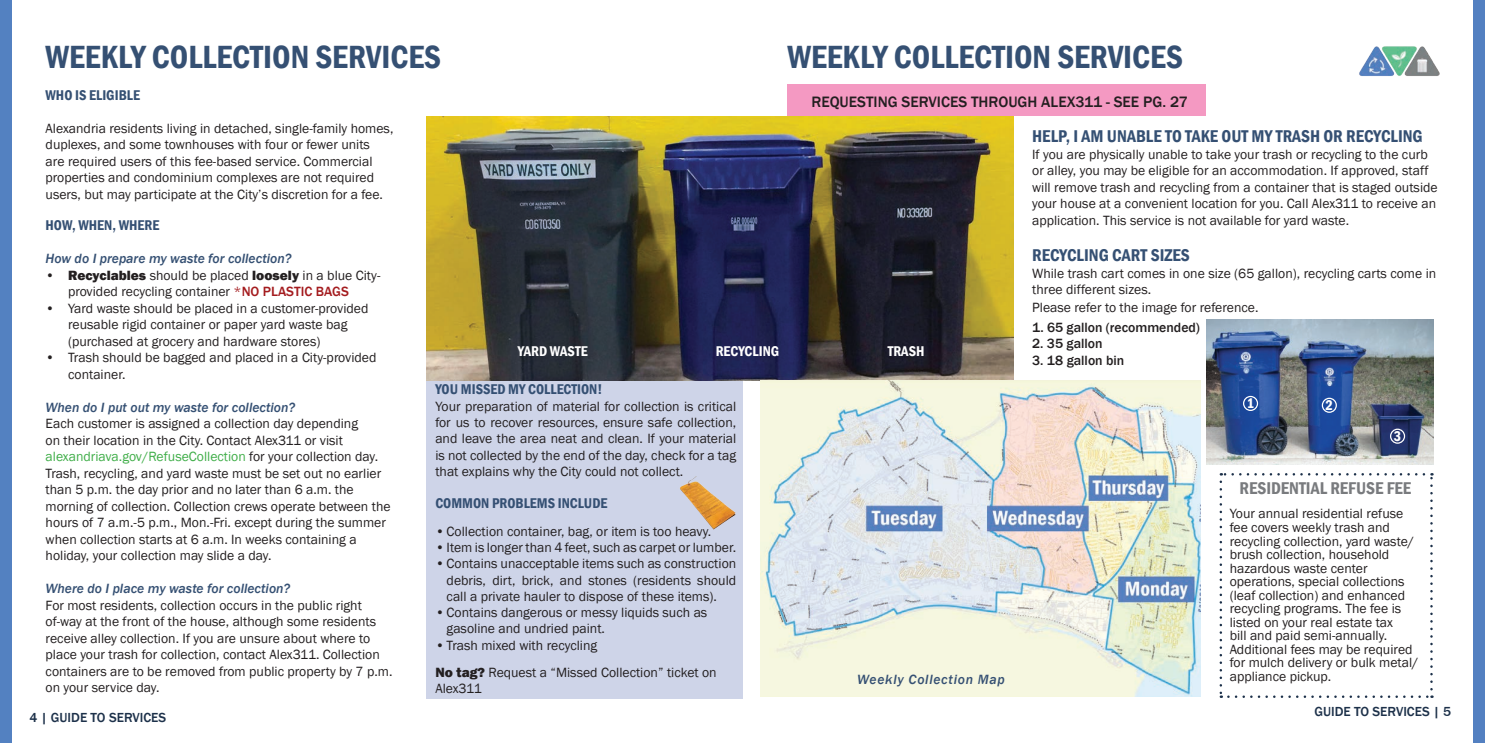
<style>
.page{position:relative;width:1485px;height:743px;background:#fff}
.page>*{position:absolute;margin:0;border:0;box-sizing:border-box;transform-origin:0 0}
.t1{font:600 condensed 33px "Franklin Gothic";color:#355073}
.t2{font:600 condensed 17.5px "Franklin Gothic";color:#355073}
.t3{font:600 condensed 17.5px "Franklin Gothic";color:#797b7e}
.t4{font:500 15.5px "Franklin Gothic";color:#231f20}
.t5{font:600 condensed 14.5px "Franklin Gothic";color:#355073}
.t6{font:600 condensed 14.5px "Franklin Gothic";color:#fff}
.t7{font:13.75px/16.5px "Franklin Gothic";color:#231f20}
.t8{font:italic 500 13.75px "Franklin Gothic";color:#355073}
.t9{font:500 13.75px "Franklin Gothic";color:#231f20}
.t10{font:italic 500 13.75px "Franklin Gothic";letter-spacing:.05em;color:#355073}
.t11{font:500 13.5px "Franklin Gothic";color:#1d314a}
.s1{font-weight:800}
.s2{color:#a41c1f}
.s3{font-weight:500;color:#a41c1f}
.s4{color:#40ae49}
</style>
<div class="page">
<div style="left:426px;top:380px;width:317px;height:318px;background:#ced4e8"></div>
<img style="left:680px;top:476px;width:56px;height:53px">
<img style="left:1359px;top:46px;width:81px;height:30px">
<img style="left:426px;top:116px;width:588px;height:264px">
<div style="left:787px;top:85px;width:418px;height:31px;background:#f499c2"></div>
<img style="left:761px;top:380px;width:439px;height:316px">
<svg style="left:1220px;top:481px;width:2px;height:217px"></svg>
<svg style="left:1228px;top:695px;width:205px;height:3px"></svg>
<svg style="left:1430px;top:473px;width:3px;height:216px"></svg>
<svg style="left:1221px;top:473px;width:203px;height:2px"></svg>
<img style="left:1206px;top:319px;width:227px;height:145px">
<div style="left:1243px;top:396px;width:15px;height:15px;border:1px solid #fff;border-radius:50%"></div>
<div style="left:1322px;top:397px;width:15px;height:16px;border:1px solid #fff;border-radius:50%"></div>
<div style="left:1390px;top:428px;width:15px;height:15px;border:1px solid #fff;border-radius:50%"></div>
<div style="left:0;top:0;width:12px;height:742px;background:#5381c1"></div>
<div style="left:1473px;top:0;width:12px;height:742px;background:#5380c1"></div>
<h1 class="t1" style="left:46px;top:35px;width:397px">WEEKLY COLLECTION SERVICES</h1>
<p class="t5" style="left:46px;top:85px;width:96px">WHO IS ELIGIBLE</p>
<p class="t7" style="left:46px;top:120px;width:349px">Alexandria residents living in detached, single-family homes, duplexes, and some townhouses with four or fewer units<br>are required users of this fee-based service. Commercial properties and condominium complexes are not required users, but may participate at the City’s discretion for a fee.</p>
<p class="t5" style="left:46px;top:215px;width:115px">HOW, WHEN, WHERE</p>
<p class="t8" style="left:46px;top:250px;width:247px">How do I prepare my waste for collection?</p>
<p class="t7" style="left:68px;top:267px;width:314px;text-indent:-22px"><span class="s1">• Recyclables</span> should be placed <span class="s1">loosely</span> in a blue City&shy;provided recycling container <span class="s2">*</span><span class="s3">NO PLASTIC BAGS</span></p>
<p class="t7" style="left:68px;top:300px;width:302px;text-indent:-22px">• Yard waste should be placed in a customer-provided reusable rigid container or paper yard waste bag (purchased at grocery and hardware stores)</p>
<p class="t7" style="left:68px;top:349px;width:310px;text-indent:-23px">• Trash should be bagged and placed in a City-provided container.</p>
<p class="t8" style="left:46px;top:398px;width:251px">When do I put out my waste for collection?</p>
<p class="t7" style="left:46px;top:415px;width:347px">Each customer is assigned a collection day depending<br>on their location in the City. Contact Alex311 or visit <span class="s4">alexandriava.gov/RefuseCollection</span> for your collection day.<br>Trash, recycling, and yard waste must be set out no earlier than 5 p.m. the day prior and no later than 6 a.m. the morning of collection. Collection crews operate between the hours of 7 a.m.-5 p.m., Mon.-Fri. except during the summer when collection starts at 6 a.m. In weeks containing a holiday, your collection may slide a day.</p>
<p class="t8" style="left:46px;top:580px;width:246px">Where do I place my waste for collection?</p>
<p class="t7" style="left:46px;top:597px;width:348px">For most residents, collection occurs in the public right of-way at the front of the house, although some residents receive alley collection. If you are unsure about where to place your trash for collection, contact Alex311. Collection containers are to be removed from public property by 7 p.m. on your service day.</p>
<h1 class="t1" style="left:788px;top:35px;width:397px">WEEKLY COLLECTION SERVICES</h1>
<p class="t4" style="left:811px;top:92px;width:378px">REQUESTING SERVICES THROUGH ALEX311 - SEE PG. 27</p>
<p class="t2" style="left:1032px;top:125px;width:392px">HELP, I AM UNABLE TO TAKE OUT MY TRASH OR RECYCLING</p>
<p class="t7" style="left:1032px;top:146px;width:407px">If you are physically unable to take your trash or recycling to the curb or alley, you may be eligible for an accommodation. If approved, staff will remove trash and recycling from a container that is staged outside your house at a convenient location for you. Call Alex311 to receive an application. This service is not available for yard waste.</p>
<p class="t2" style="left:1032px;top:244px;width:159px">RECYCLING CART SIZES</p>
<p class="t7" style="left:1032px;top:265px;width:406px;line-height:17px">While trash cart comes in one size (65 gallon), recycling carts come in three different sizes.<br>Please refer to the image for reference.</p>
<p class="t9" style="left:1032px;top:319px;width:169px">1. 65 gallon (recommended)</p>
<p class="t9" style="left:1032px;top:335px;width:72px">2. 35 gallon</p>
<p class="t9" style="left:1032px;top:351px;width:94px">3. 18 gallon bin</p>
<p class="t6" style="left:518px;top:341px;width:72px">YARD WASTE</p>
<p class="t6" style="left:716px;top:341px;width:65px">RECYCLING</p>
<p class="t6" style="left:888px;top:341px;width:38px">TRASH</p>
<p class="t5" style="left:435px;top:380px;width:169px">YOU MISSED MY COLLECTION!</p>
<p class="t7" style="left:435px;top:398px;width:302px;text-align:justify">Your preparation of material for collection is critical for us to recover resources, ensure safe collection, and leave the area neat and clean. If your material is not collected by the end of the day, check for a tag that explains why the City could not collect.</p>
<p class="t5" style="left:435px;top:493px;width:174px">COMMON PROBLEMS INCLUDE</p>
<p class="t7" style="left:435px;top:523px;width:277px">•Collection container, bag, or item is too heavy.</p>
<p class="t7" style="left:435px;top:539px;width:302px">•Item is longer than 4 feet, such as carpet or lumber.</p>
<p class="t7" style="left:447px;top:556px;width:291px;text-align:justify;text-indent:-11px">•Contains unacceptable items such as construction debris, dirt, brick, and stones (residents should call a private hauler to dispose of these items).</p>
<p class="t7" style="left:447px;top:604px;width:262px;text-indent:-11px">•Contains dangerous or messy liquids such as gasoline and undried paint.</p>
<p class="t7" style="left:435px;top:631px;width:283px;line-height:27.5px">•Trash mixed with recycling<br><span class="s1">No tag?</span> Request a “Missed Collection” ticket on</p>
<p class="t7" style="left:435px;top:680px;width:48px">Alex311</p>
<p class="t6" style="left:1247px;top:393px;width:9px">1</p>
<p class="t6" style="left:1326px;top:396px;width:9px">2</p>
<p class="t6" style="left:1394px;top:426px;width:9px">3</p>
<p class="t3" style="left:1240px;top:476px;width:173px">RESIDENTIAL REFUSE FEE</p>
<p class="t7" style="left:1230px;top:507px;width:190px;line-height:13.5px">Your annual residential refuse fee covers weekly trash and recycling collection, yard waste/ brush collection, household hazardous waste center operations, special collections (leaf collection) and enhanced recycling programs. The fee is listed on your real estate tax<br>bill and paid semi-annually.<br>Additional fees may be required for mulch delivery or bulk metal/ appliance pickup.</p>
<p class="t10" style="left:857px;top:671px;width:149px">Weekly Collection Map</p>
<p class="t11" style="left:29px;top:709px;width:138px">4 | GUIDE TO SERVICES</p>
<p class="t11" style="left:1314px;top:703px;width:138px">GUIDE TO SERVICES | 5</p>
</div>
